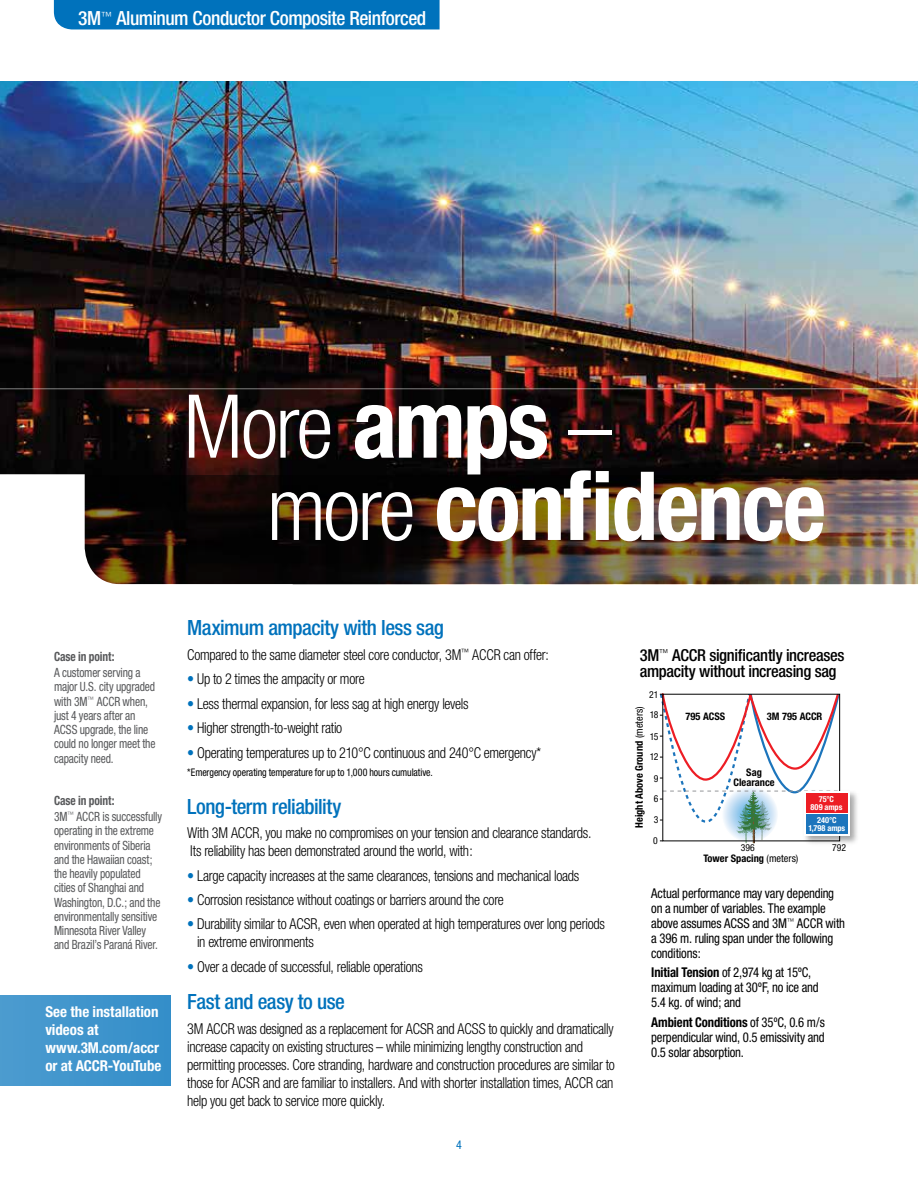
<style>
.page{position:relative;width:918px;height:1188px;background:#fff}
.page>*{position:absolute;margin:0;border:0;box-sizing:border-box;transform-origin:0 0}
.t1{font:700 condensed 95.55px "Helvetica Neue";letter-spacing:-.025em;color:#fff}
.t2{font:300 condensed 88.2px "Helvetica Neue";color:#fff}
.t3{font:500 condensed 21px "Helvetica Neue";letter-spacing:-.025em;color:#0072bc}
.t4{font:500 condensed 19.5px "Helvetica Neue";letter-spacing:-.025em;color:#fff}
.t5{font:500 condensed 16.5px/16.5px "Helvetica Neue";letter-spacing:-.02em;color:#000}
.t6{font:300 condensed 15px/18px "Helvetica Neue";letter-spacing:-.02em;color:#000;scale:.94 1}
.t7{font:700 condensed 15px/18px "Helvetica Neue";letter-spacing:-.005em;color:#fff}
.t8{font:condensed 13.5px/15px "Helvetica Neue";letter-spacing:-.015em;color:#000;scale:.94 1}
.t9{font:condensed 12.75px/14.2px "Helvetica Neue";letter-spacing:-.015em;color:#58595b;scale:.9 1}
.t10{font:700 condensed 12.75px "Helvetica Neue";letter-spacing:-.01em;color:#58595b;scale:.9 1}
.t11{font:condensed 12px "Helvetica Neue";color:#0072bc}
.t12{font:condensed 10.5px "Helvetica Neue";letter-spacing:-.005em;color:#000;scale:.94 1}
.t13{font:700 condensed 10.35px/9.8px "Helvetica Neue";color:#000;text-align:center}
.t14{font:condensed 9.75px "Helvetica Neue";color:#000}
.t15{font:700 condensed 8.25px/7.6px "Helvetica Neue";letter-spacing:-.005em;color:#fff;text-align:center}
.s1{font-weight:700;font-size:95.55px}
.s2{font-weight:300;font-size:88.2px}
.s3{font-weight:700}
.s4{color:#0072bc}
.s5{font-weight:400}
</style>
<div class="page">
<svg style="left:659px;top:693px;width:182px;height:150px"></svg>
<img style="left:800px;top:788px;width:57px;height:56px">
<div style="left:804px;top:791px;width:45px;height:45px;background:linear-gradient(to right,#fff,#fff)"></div>
<div style="left:806px;top:793px;width:41px;height:20px;background:#ed1d24"></div>
<div style="left:806px;top:815px;width:41px;height:19px;background:#1c75bc"></div>
<img style="left:0;top:81px;width:918px;height:394px">
<img style="left:293px;top:475px;width:625px;height:109px">
<svg style="left:0;top:474px;width:293px;height:111px"></svg>
<div style="left:54px;top:0;width:386px;height:29px;background:#0072bc"></div>
<div style="left:0;top:995px;width:171px;height:91px;background:#4095cc"></div>
<hr style="left:0;top:388px;width:918px;height:1px;background:#fff">
<h3 class="t4" style="left:78px;top:6px;width:350px">3M<sup>™</sup> Aluminum Conductor Composite Reinforced</h3>
<h2 class="t2" style="left:184px;top:376px;width:429px">More <span class="s1">amps</span> –</h2>
<h1 class="t1" style="left:267px;top:448px;width:561px"><span class="s2">more</span> confidence</h1>
<p class="t10" style="left:54px;top:648px;width:69px">Case in point:</p>
<p class="t9" style="left:54px;top:665px;width:114px">A customer serving a major U.S. city upgraded with 3M<sup>™</sup> ACCR when, just 4 years after an<br>ACSS upgrade, the line could no longer meet the capacity need.</p>
<p class="t9" style="left:54px;top:792px;width:122px;line-height:16.4px"><span class="s3">Case in point:<br></span>3M<sup>™</sup> ACCR is successfully</p>
<p class="t9" style="left:54px;top:824px;width:120px">operating in the extreme environments of Siberia and the Hawaiian coast; the heavily populated cities of Shanghai and<br>Washington, D.C.; and the environmentally sensitive<br>Minnesota River Valley and Brazil’s Paraná River.</p>
<p class="t7" style="left:45px;top:1003px;width:118px">See the installation videos at www.3M.com/accr or at ACCR-YouTube</p>
<h3 class="t3" style="left:187px;top:615px;width:258px">Maximum ampacity with less sag</h3>
<p class="t6" style="left:187px;top:645px;width:386px">Compared to the same diameter steel core conductor, 3M<sup>™</sup> ACCR can offer:</p>
<p class="t6" style="left:187px;top:670px;width:190px"><span class="s4">•</span> Up to 2 times the ampacity or more</p>
<p class="t6" style="left:187px;top:694px;width:301px"><span class="s4">•</span> Less thermal expansion, for less sag at high energy levels</p>
<p class="t6" style="left:187px;top:719px;width:167px"><span class="s4">•</span> Higher strength-to-weight ratio</p>
<p class="t6" style="left:187px;top:743px;width:378px"><span class="s4">•</span> Operating temperatures up to 210°C continuous and 240°C emergency*</p>
<p class="t12" style="left:187px;top:766px;width:263px">*Emergency operating temperature for up to 1,000 hours cumulative.</p>
<h3 class="t3" style="left:187px;top:794px;width:156px">Long-term reliability</h3>
<p class="t6" style="left:187px;top:824px;width:432px">With 3M ACCR, you make no compromises on your tension and clearance standards.<br>Its reliability has been demonstrated around the world, with:</p>
<p class="t6" style="left:187px;top:866px;width:419px"><span class="s4">•</span> Large capacity increases at the same clearances, tensions and mechanical loads</p>
<p class="t6" style="left:187px;top:891px;width:339px"><span class="s4">•</span> Corrosion resistance without coatings or barriers around the core</p>
<p class="t6" style="left:197px;top:915px;width:436px;text-indent:-10px"><span class="s4">•</span> Durability similar to ACSR, even when operated at high temperatures over long periods in extreme environments</p>
<p class="t6" style="left:187px;top:958px;width:252px"><span class="s4">•</span> Over a decade of successful, reliable operations</p>
<h3 class="t3" style="left:187px;top:989px;width:159px">Fast and easy to use</h3>
<p class="t6" style="left:187px;top:1020px;width:456px">3M ACCR was designed as a replacement for ACSR and ACSS to quickly and dramatically increase capacity on existing structures – while minimizing lengthy construction and permitting processes. Core stranding, hardware and construction procedures are similar to those for ACSR and are familiar to installers. And with shorter installation times, ACCR can help you get back to service more quickly.</p>
<p class="t11" style="left:456px;top:1138px;width:7px">4</p>
<p class="t5" style="left:640px;top:647px;width:206px">3M<sup>™</sup> ACCR significantly increases ampacity without increasing sag</p>
<p class="t14" style="left:649px;top:689px;width:11px">21</p>
<p class="t13" style="left:634px;top:828px;width:123px;rotate:-90deg">Height Above Ground <span class="s5">(meters)</span></p>
<p class="t14" style="left:650px;top:709px;width:10px">18</p>
<p class="t14" style="left:650px;top:730px;width:10px">15</p>
<p class="t14" style="left:650px;top:751px;width:10px">12</p>
<p class="t14" style="left:654px;top:773px;width:6px">9</p>
<p class="t14" style="left:654px;top:793px;width:6px">6</p>
<p class="t14" style="left:654px;top:814px;width:6px">3</p>
<p class="t14" style="left:653px;top:835px;width:6px">0</p>
<p class="t13" style="left:686px;top:711px;width:41px">795 ACSS</p>
<p class="t13" style="left:767px;top:711px;width:57px">3M 795 ACCR</p>
<p class="t13" style="left:734px;top:767px;width:43px">Sag<br>Clearance</p>
<p class="t14" style="left:741px;top:842px;width:15px">396</p>
<p class="t13" style="left:703px;top:853px;width:97px">Tower Spacing <span class="s5">(meters)</span></p>
<p class="t15" style="left:811px;top:795px;width:33px">75°C<br>809 amps</p>
<p class="t15" style="left:808px;top:816px;width:38px">240°C<br>1,798 amps</p>
<p class="t14" style="left:832px;top:842px;width:15px">792</p>
<p class="t8" style="left:651px;top:886px;width:208px">Actual performance may vary depending on a number of variables. The example above assumes ACSS and 3M<sup>™</sup> ACCR with a 396 m. ruling span under the following conditions:</p>
<p class="t8" style="left:651px;top:965px;width:180px"><span class="s3">Initial Tension</span> of 2,974 kg at 15ºC, maximum loading at 30ºF, no ice and<br>5.4 kg. of wind; and</p>
<p class="t8" style="left:651px;top:1014px;width:186px;text-align:justify"><span class="s3">Ambient Conditions</span> of 35ºC, 0.6 m/s perpendicular wind, 0.5 emissivity and 0.5 solar absorption.</p>
</div>
